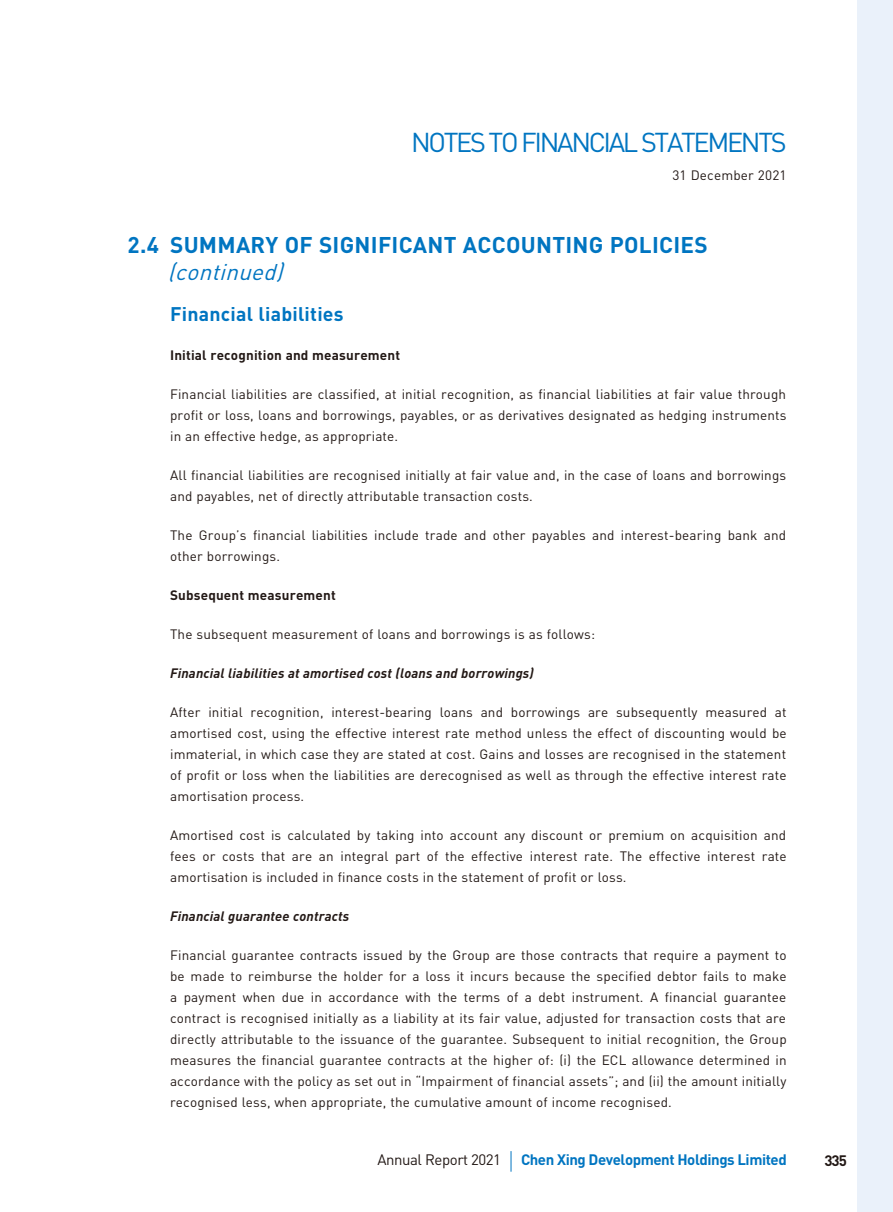
<style>
.page{position:relative;width:893px;height:1212px;background:#fff}
.page>*{position:absolute;margin:0;border:0;box-sizing:border-box;transform-origin:0 0}
.t1{font:27px "DIN";letter-spacing:-.09em;color:#0075c1}
.t2{font:700 22.5px "DIN";letter-spacing:.01em;color:#0075c1}
.t3{font:italic 22.5px "DIN";color:#0075c1}
.t4{font:700 19.5px "DIN";letter-spacing:.01em;color:#0075c1}
.t5{font:700 15px "DIN";letter-spacing:-.03em;color:#0075c1}
.t6{font:15px "DIN";letter-spacing:-.03em;color:#231916}
.t7{font:700 15px "DIN";color:#231916}
.t8{font:13.5px/21px "DIN";letter-spacing:.01em;color:#231916;text-align:justify}
.t9{font:italic 700 13.5px "DIN";letter-spacing:.01em;color:#231916}
.t10{font:700 13.5px "DIN";letter-spacing:.01em;color:#231916}
</style>
<div class="page">
<div style="left:857px;top:0;width:36px;height:1212px;background:#eaf1fa"></div>
<svg style="left:511px;top:1151px;width:1px;height:21px"></svg>
<h1 class="t1" style="left:411px;top:125px;width:377px">NOTES TO FINANCIAL STATEMENTS</h1>
<p class="t8" style="left:672px;top:165px;width:116px">31 December 2021</p>
<h2 class="t2" style="left:128px;top:230px;width:582px">2.4 SUMMARY OF SIGNIFICANT ACCOUNTING POLICIES</h2>
<h2 class="t3" style="left:168px;top:258px;width:123px">(continued)</h2>
<h3 class="t4" style="left:170px;top:301px;width:175px">Financial liabilities</h3>
<p class="t10" style="left:170px;top:346px;width:231px">Initial recognition and measurement</p>
<p class="t8" style="left:170px;top:383px;width:618px">Financial liabilities are classified, at initial recognition, as financial liabilities at fair value through profit or loss, loans and borrowings, payables, or as derivatives designated as hedging instruments in an effective hedge, as appropriate.</p>
<p class="t8" style="left:170px;top:464px;width:618px">All financial liabilities are recognised initially at fair value and, in the case of loans and borrowings and payables, net of directly attributable transaction costs.</p>
<p class="t8" style="left:170px;top:524px;width:618px">The Group’s financial liabilities include trade and other payables and interest-bearing bank and other borrowings.</p>
<p class="t10" style="left:170px;top:586px;width:167px">Subsequent measurement</p>
<p class="t8" style="left:170px;top:623px;width:426px">The subsequent measurement of loans and borrowings is as follows:</p>
<p class="t9" style="left:170px;top:664px;width:365px">Financial liabilities at amortised cost (loans and borrowings)</p>
<p class="t8" style="left:170px;top:701px;width:618px">After initial recognition, interest-bearing loans and borrowings are subsequently measured at amortised cost, using the effective interest rate method unless the effect of discounting would be immaterial, in which case they are stated at cost. Gains and losses are recognised in the statement of profit or loss when the liabilities are derecognised as well as through the effective interest rate amortisation process.</p>
<p class="t8" style="left:170px;top:824px;width:618px">Amortised cost is calculated by taking into account any discount or premium on acquisition and fees or costs that are an integral part of the effective interest rate. The effective interest rate amortisation is included in finance costs in the statement of profit or loss.</p>
<p class="t9" style="left:170px;top:907px;width:181px">Financial guarantee contracts</p>
<p class="t8" style="left:170px;top:944px;width:618px">Financial guarantee contracts issued by the Group are those contracts that require a payment to be made to reimburse the holder for a loss it incurs because the specified debtor fails to make a payment when due in accordance with the terms of a debt instrument. A financial guarantee contract is recognised initially as a liability at its fair value, adjusted for transaction costs that are directly attributable to the issuance of the guarantee. Subsequent to initial recognition, the Group measures the financial guarantee contracts at the higher of: (i) the ECL allowance determined in accordance with the policy as set out in “Impairment of financial assets”; and (ii) the amount initially recognised less, when appropriate, the cumulative amount of income recognised.</p>
<p class="t6" style="left:377px;top:1150px;width:125px">Annual Report 2021</p>
<p class="t5" style="left:521px;top:1150px;width:267px">Chen Xing Development Holdings Limited</p>
<p class="t7" style="left:824px;top:1150px;width:24px">335</p>
</div>
